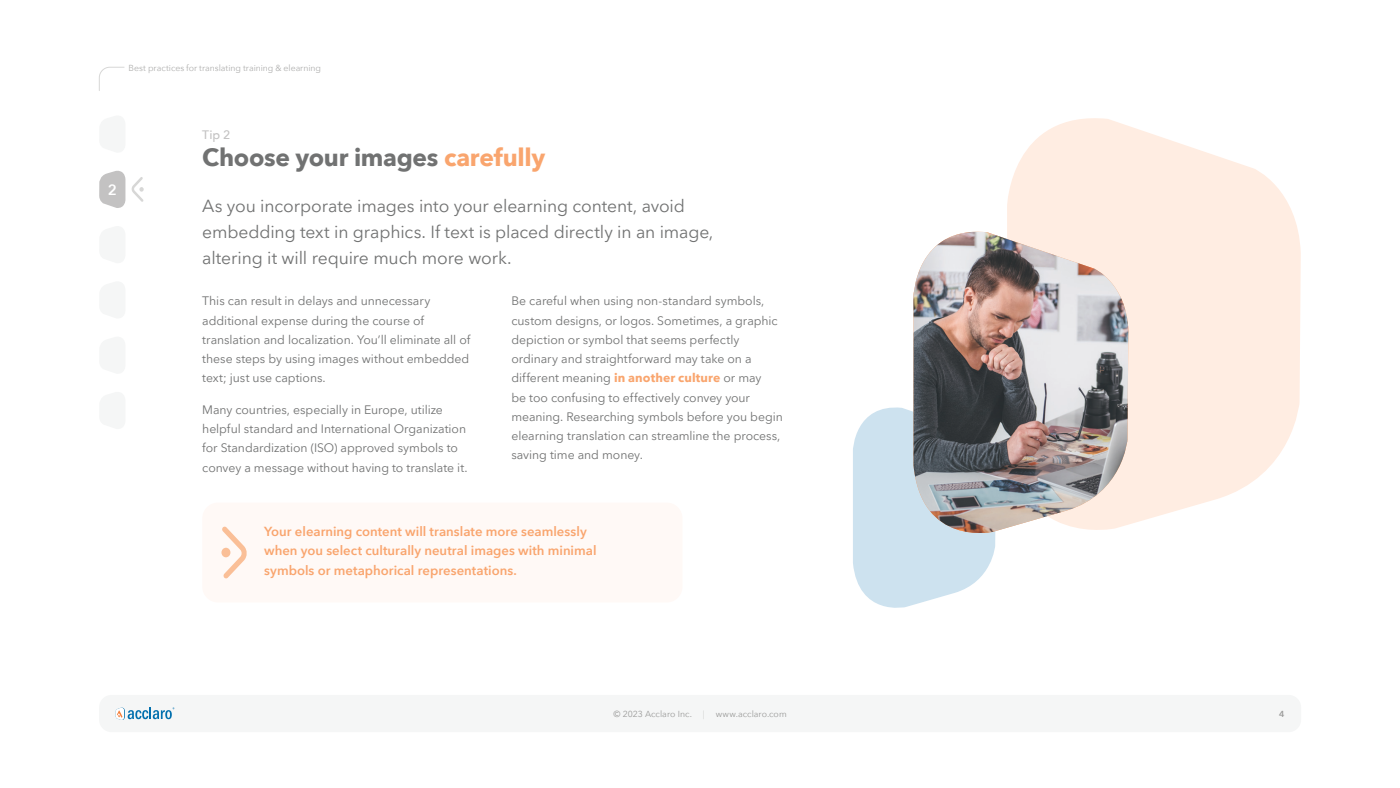
<style>
.page{position:relative;width:1400px;height:788px;background:#fff}
.page>*{position:absolute;margin:0;border:0;box-sizing:border-box;transform-origin:0 0}
.New_Main_Heading{font:700 24.5px "Avenir Next";letter-spacing:-.015em;color:#717272}
.New_Large_Text{font:17.5px/26.2px "Avenir Next LT Pro";letter-spacing:-.005em;color:#717272}
.Tip_Numbers{font:600 14.88px "Avenir Next";color:#fff}
.New_Call_Outs{font:600 13.12px/19.2px "Avenir Next";color:#f9a56e}
.New_Body{font:12.25px/19.2px "Avenir Next LT Pro";letter-spacing:-.005em;color:#717272}
.Tip_Heading{font:500 12.25px "Avenir Next";color:#c3c2c2}
.t1{font:8.75px "Avenir Next";letter-spacing:-.005em;color:#afafae}
.t2{font:8.75px "Avenir Next";letter-spacing:.005em;color:#9a9a99}
.t3{font:600 8.75px "Avenir Next";color:#9a9a99}
.s1{color:#f9a56e}
.s2{font-weight:700;color:#f9a56e}
.s3{font-weight:200}
</style>
<div class="page">
<svg style="left:99px;top:67px;width:26px;height:24px"></svg>
<div style="left:99px;top:694px;width:1202px;height:38px;background:#f5f6f6;border-radius:12px"></div>
<svg style="left:116px;top:707px;width:58px;height:13px"></svg>
<svg style="left:1007px;top:118px;width:294px;height:407px;fill:#ffede2"></svg>
<svg style="left:853px;top:403px;width:142px;height:205px;background:#d4e6f1"></svg>
<svg style="left:99px;top:170px;width:26px;height:38px"></svg>
<svg style="left:131px;top:177px;width:13px;height:25px"></svg>
<div style="left:202px;top:502px;width:480px;height:100px;background:#fff9f6;border-radius:16px"></div>
<svg style="left:222px;top:526px;width:25px;height:52px"></svg>
<div style="left:221px;top:547px;width:9px;height:10px;background:#fabf97;border-radius:50%"></div>
<svg style="left:914px;top:225px;width:214px;height:322px"></svg>
<img style="left:914px;top:232px;width:214px;height:302px">
<p class="t1" style="left:129px;top:60px;width:194px">Best practices for translating training &amp; elearning</p>
<p class="Tip_Numbers" style="left:108px;top:177px;width:11px">2</p>
<p class="Tip_Heading" style="left:202px;top:124px;width:30px">Tip 2</p>
<p class="New_Main_Heading" style="left:202px;top:136px;width:345px">Choose your images <span class="s1">carefully</span></p>
<p class="New_Large_Text" style="left:202px;top:192px;width:513px">As you incorporate images into your elearning content, avoid embedding text in graphics. If text is placed directly in an image, altering it will require much more work.</p>
<p class="New_Body" style="left:202px;top:291px;width:270px">This can result in delays and unnecessary additional expense during the course of translation and localization. You’ll eliminate all of these steps by using images without embedded text; just use captions.</p>
<p class="New_Body" style="left:202px;top:400px;width:267px">Many countries, especially in Europe, utilize helpful standard and International Organization for Standardization (ISO) approved symbols to convey a message without having to translate it.</p>
<p class="New_Body" style="left:511px;top:291px;width:273px">Be careful when using non-standard symbols, custom designs, or logos. Sometimes, a graphic depiction or symbol that seems perfectly ordinary and straightforward may take on a different meaning <span class="s2">in another culture</span> or may<br>be too confusing to effectively convey your meaning. Researching symbols before you begin elearning translation can streamline the process, saving time and money.</p>
<p class="New_Call_Outs" style="left:264px;top:521px;width:334px">Your elearning content will translate more seamlessly when you select culturally neutral images with minimal symbols or metaphorical representations.</p>
<p class="t2" style="left:614px;top:706px;width:80px">© 2023 Acclaro Inc.</p>
<p class="t2" style="left:703px;top:706px;width:85px"><span class="s3">|</span> www.acclaro.com</p>
<p class="t3" style="left:1279px;top:706px;width:7px">4</p>
</div>
